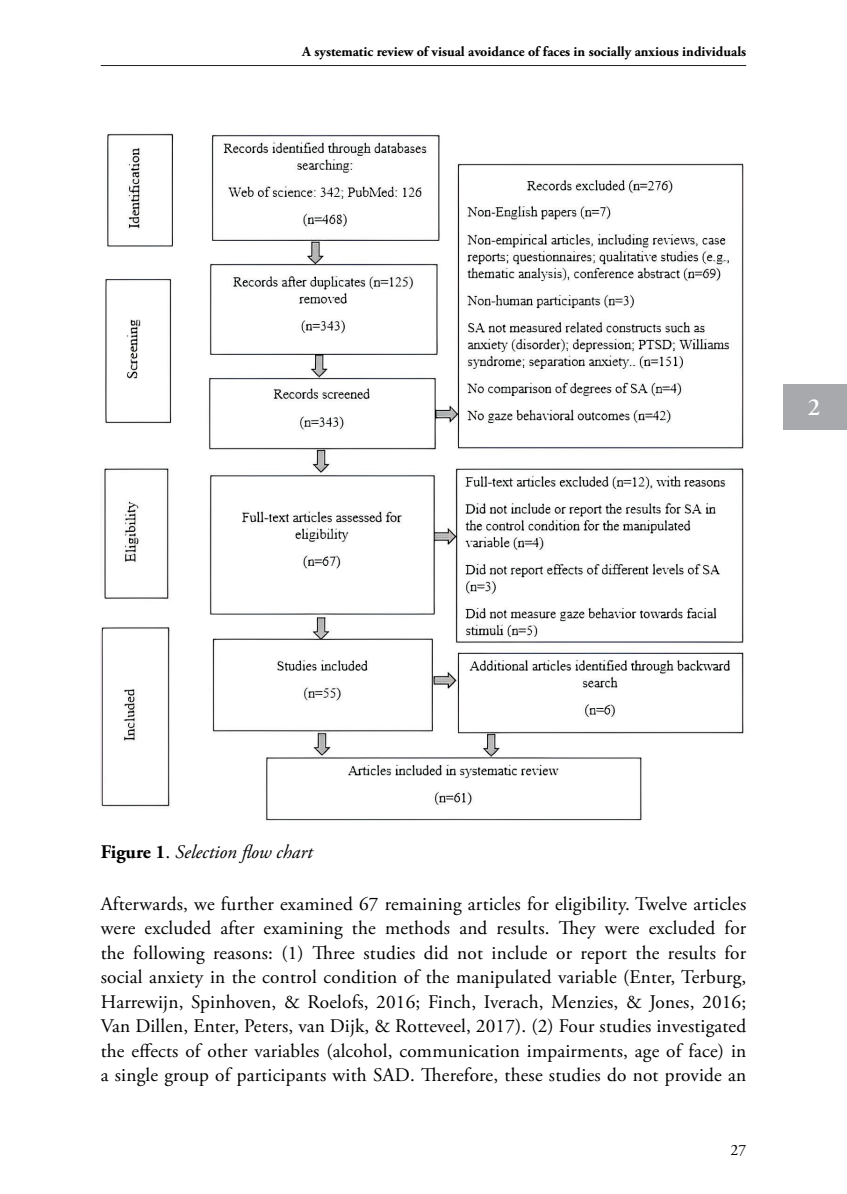
<style>
.page{position:relative;width:847px;height:1194px;background:#fff}
.page>*{position:absolute;margin:0;border:0;box-sizing:border-box;transform-origin:0 0}
.t1{font:600 24.5px "Adobe Garamond Pro";color:#fff}
.t2{font:19.25px/24.5px "Adobe Garamond Pro";letter-spacing:.01em;color:#000;text-align:justify}
.t3{font:italic 19.25px "Adobe Garamond Pro";color:#000}
.t4{font:15.75px "Adobe Garamond Pro";color:#000}
.t5{font:700 14px "Adobe Garamond Pro";color:#000}
.s1{font-weight:700;font-style:normal}
.s2{font-style:normal}
</style>
<div class="page">
<hr style="left:101px;top:65px;width:645px;height:1px;background:#231f20">
<div style="left:782px;top:384px;width:64px;height:46px;background:#a8a9ad"></div>
<img style="left:101px;top:133px;width:643px;height:688px">
<p class="t5" style="left:302px;top:43px;width:445px">A systematic review of visual avoidance of faces in socially anxious individuals</p>
<p class="t1" style="left:807px;top:393px;width:14px">2</p>
<p class="t3" style="left:101px;top:840px;width:213px"><span class="s1">Figure 1</span><span class="s2">.</span> Selection flow chart</p>
<p class="t2" style="left:101px;top:891px;width:646px">Afterwards, we further examined 67 remaining articles for eligibility. Twelve articles were excluded after examining the methods and results. They were excluded for the following reasons: (1) Three studies did not include or report the results for social anxiety in the control condition of the manipulated variable (Enter, Terburg, Harrewijn, Spinhoven, &amp; Roelofs, 2016; Finch, Iverach, Menzies, &amp; Jones, 2016; Van Dillen, Enter, Peters, van Dijk, &amp; Rotteveel, 2017). (2) Four studies investigated the effects of other variables (alcohol, communication impairments, age of face) in a single group of participants with SAD. Therefore, these studies do not provide an</p>
<p class="t4" style="left:730px;top:1140px;width:17px">27</p>
</div>
